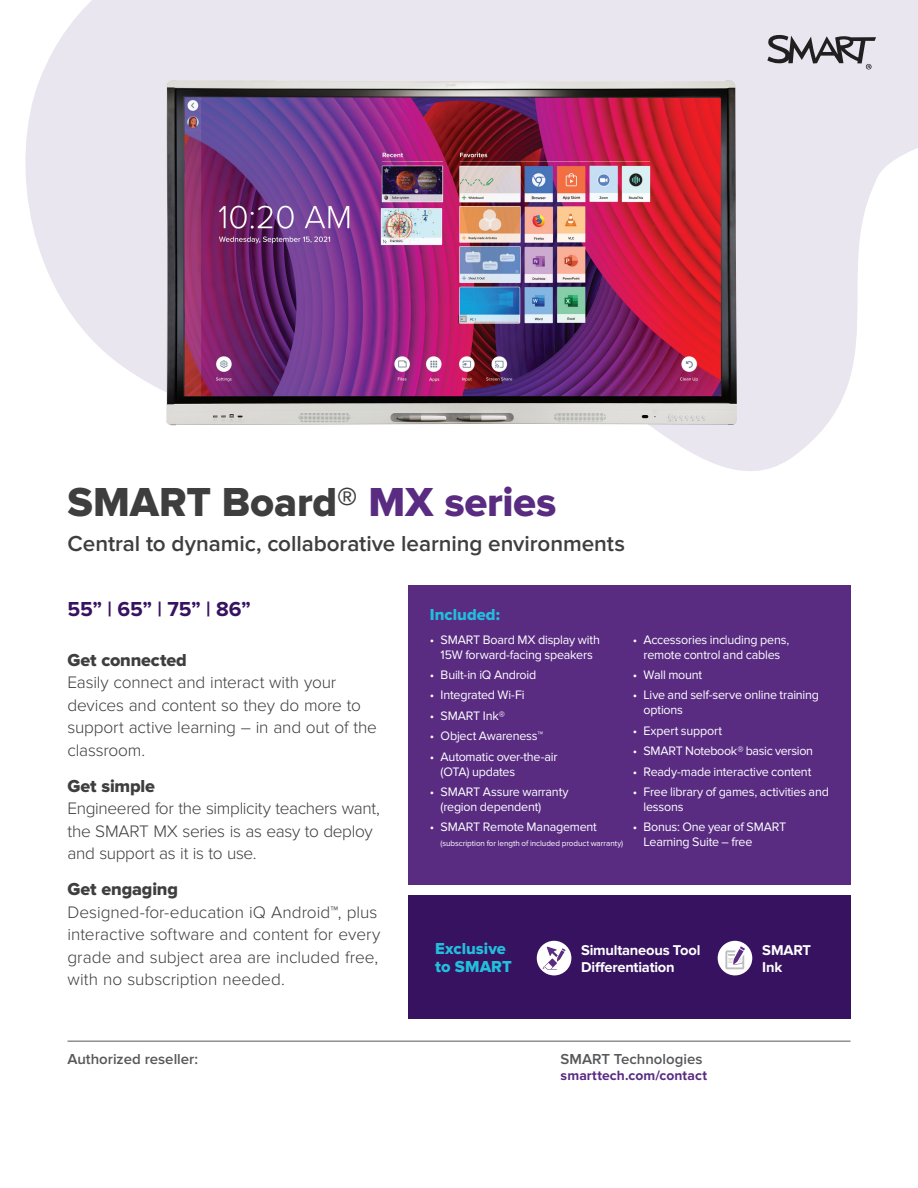
<style>
.page{position:relative;width:918px;height:1188px;background:#fff}
.page>*{position:absolute;margin:0;border:0;box-sizing:border-box;transform-origin:0 0}
.SMAR_Board_Title{font:42px "Proxima Nova Extrabld";letter-spacing:-.005em;color:#3e3e3f}
.Page_1_Intro_Copy{font:600 22.5px "Proxima Nova";letter-spacing:-.005em;color:#3e3e3f}
.SIZE{font:700 21px "Proxima Nova";letter-spacing:-.005em;color:#371260}
.Page_1_Subhead{font:18px "Proxima Nova Extrabld";letter-spacing:-.01em;color:#3e3e3f}
.Page_1_Body_Copy{font:300 17.25px/22.5px "Proxima Nova";letter-spacing:-.01em;color:#3e3e3f}
.t1{font:16.5px/18px "Proxima Nova Extrabld";letter-spacing:.005em;color:#22bfdc}
.reseller{font:600 15px "Proxima Nova";color:#57585a}
.t2{font:700 14.7px/16.5px "Proxima Nova";letter-spacing:-.015em;color:#fff}
.contact_info{font:700 13.8px "Proxima Nova";letter-spacing:.01em;color:#592c82}
.t3{font:12.75px/15px "Proxima Nova";letter-spacing:-.015em;color:#fff}
.t4{font:8.25px "Proxima Nova";letter-spacing:-.005em;color:#fff}
.s1{color:#592c82}
</style>
<div class="page">
<svg style="left:25px;top:0;width:893px;height:471px;fill:#e9e6ef"></svg>
<svg style="left:766px;top:33px;width:110px;height:36px;background:#aaa7ad"></svg>
<div style="left:408px;top:585px;width:442px;height:300px;background:#592c82"></div>
<div style="left:408px;top:895px;width:442px;height:124px;background:#371260"></div>
<div style="left:537px;top:941px;width:34px;height:34px;background:#fff;border-radius:50%"></div>
<svg style="left:543px;top:947px;width:23px;height:23px"></svg>
<div style="left:718px;top:941px;width:34px;height:34px;background:#fff;border-radius:50%"></div>
<svg style="left:725px;top:946px;width:20px;height:23px"></svg>
<hr style="left:68px;top:1041px;width:782px;height:1px;background:#57585a">
<img style="left:166px;top:80px;width:571px;height:345px">
<p class="SMAR_Board_Title" style="left:68px;top:478px;width:490px">SMART Board® <span class="s1">MX series</span></p>
<p class="Page_1_Intro_Copy" style="left:68px;top:531px;width:559px">Central to dynamic, collaborative learning environments</p>
<p class="SIZE" style="left:68px;top:597px;width:185px">55” | 65” | 75” | 86”</p>
<p class="t1" style="left:430px;top:606px;width:72px">Included:</p>
<p class="t3" style="left:430px;top:632px;width:172px;text-align:center">• SMART Board MX display with<br>15W forward-facing speakers</p>
<p class="t3" style="left:430px;top:667px;width:108px">• Built-in iQ Android</p>
<p class="t3" style="left:430px;top:688px;width:96px">• Integrated Wi-Fi</p>
<p class="t3" style="left:430px;top:708px;width:77px">• SMART Ink®</p>
<p class="t3" style="left:430px;top:729px;width:115px">• Object Awareness™</p>
<p class="t3" style="left:441px;top:749px;width:118px;text-indent:-11px">• Automatic over-the-air (OTA) updates</p>
<p class="t3" style="left:441px;top:784px;width:129px;text-indent:-11px">• SMART Assure warranty (region dependent)</p>
<p class="t3" style="left:430px;top:820px;width:169px">• SMART Remote Management</p>
<p class="t4" style="left:441px;top:839px;width:184px">(subscription for length of included product warranty)</p>
<p class="t3" style="left:633px;top:632px;width:158px;text-align:center">• Accessories including pens, remote control and cables</p>
<p class="t3" style="left:633px;top:667px;width:71px">• Wall mount</p>
<p class="t3" style="left:644px;top:688px;width:177px;text-indent:-11px">• Live and self-serve online training options</p>
<p class="t3" style="left:633px;top:723px;width:91px">• Expert support</p>
<p class="t3" style="left:633px;top:744px;width:182px">• SMART Notebook® basic version</p>
<p class="t3" style="left:633px;top:764px;width:180px">• Ready-made interactive content</p>
<p class="t3" style="left:644px;top:784px;width:187px;text-indent:-11px">• Free library of games, activities and lessons</p>
<p class="t3" style="left:644px;top:820px;width:144px;text-indent:-11px">• Bonus: One year of SMART<br>Learning Suite – free</p>
<p class="Page_1_Subhead" style="left:68px;top:650px;width:121px">Get connected</p>
<p class="Page_1_Body_Copy" style="left:68px;top:672px;width:311px">Easily connect and interact with your devices and content so they do more to support active learning – in and out of the classroom.</p>
<p class="Page_1_Subhead" style="left:68px;top:776px;width:89px">Get simple</p>
<p class="Page_1_Body_Copy" style="left:68px;top:798px;width:314px">Engineered for the simplicity teachers want, the SMART MX series is as easy to deploy and support as it is to use.</p>
<p class="Page_1_Subhead" style="left:68px;top:879px;width:112px">Get engaging</p>
<p class="Page_1_Body_Copy" style="left:68px;top:901px;width:315px">Designed-for-education iQ Android™, plus interactive software and content for every grade and subject area are included free, with no subscription needed.</p>
<p class="t1" style="left:435px;top:940px;width:78px">Exclusive to SMART</p>
<p class="t2" style="left:581px;top:942px;width:121px">Simultaneous Tool<br>Differentiation</p>
<p class="t2" style="left:762px;top:942px;width:50px">SMART<br>Ink</p>
<p class="reseller" style="left:68px;top:1050px;width:132px">Authorized reseller:</p>
<p class="reseller" style="left:561px;top:1050px;width:143px">SMART Technologies</p>
<p class="contact_info" style="left:561px;top:1067px;width:148px">smarttech.com/contact</p>
</div>
